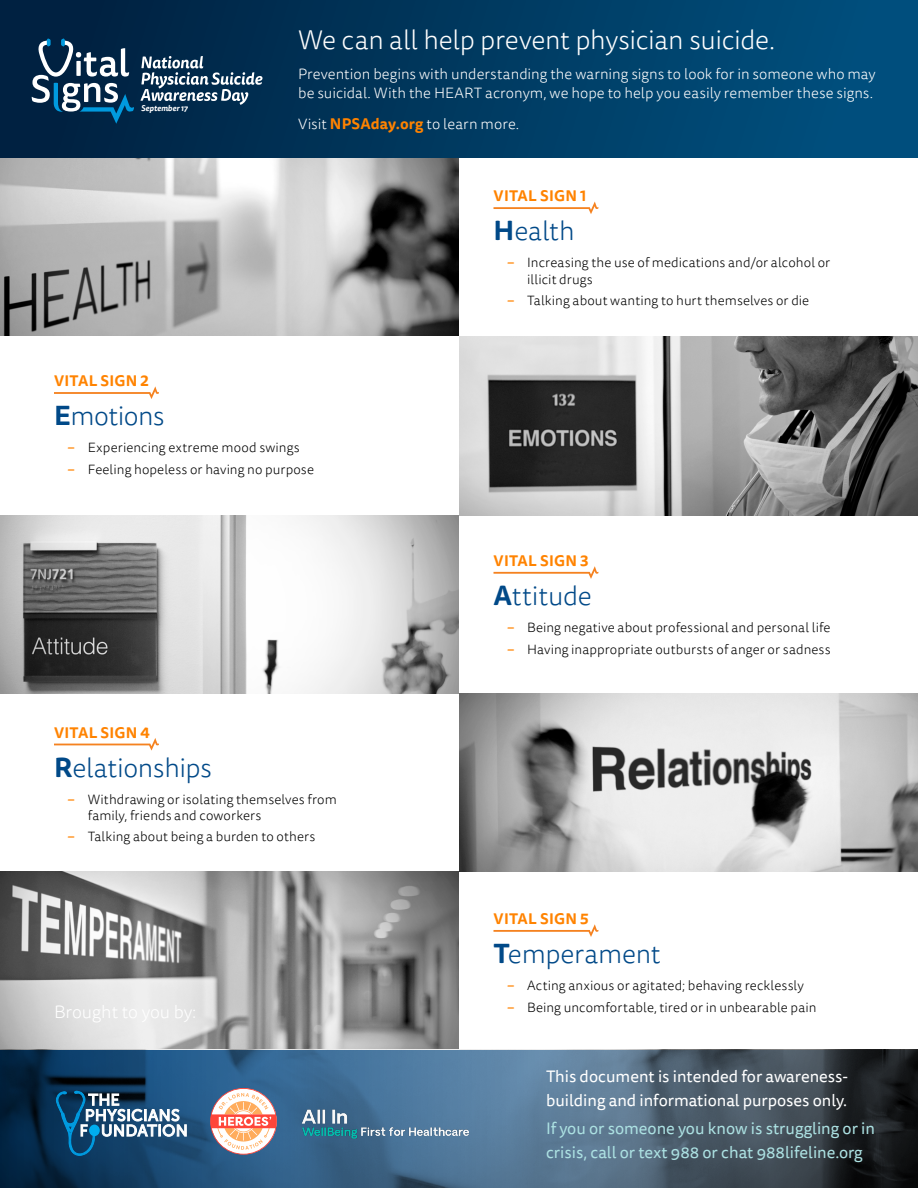
<style>
.page{position:relative;width:918px;height:1188px;background:#fff}
.page>*{position:absolute;margin:0;border:0;box-sizing:border-box;transform-origin:0 0}
.t1{font:300 27px "Tisa Sans Pro";letter-spacing:-.015em;color:#004988}
.t2{font:300 27px "Tisa Sans Pro";letter-spacing:-.015em;color:#fff}
.t3{font:16.5px/24px "Tisa Sans Pro";color:#ace1e2}
.t4{font:16.5px/24px "Tisa Sans Pro";color:#fff}
.t5{font:300 15px/19.5px "Tisa Sans Pro";color:#fff}
.t6{font:700 15px "Tisa Sans Pro";letter-spacing:.02em;color:#ff8300}
.t7{font:300 13.5px/16.2px "Tisa Sans Pro";letter-spacing:.005em;color:#000}
.t8{font:italic 700 8.1px "Tisa Sans Pro";color:#fff}
.s1{font-weight:700;color:#ff8300}
.s2{font-weight:700}
.s3{font-weight:400;font-size:15px;color:#ff8300}
</style>
<div class="page">
<img style="left:0;top:157px;width:459px;height:178px">
<img style="left:459px;top:337px;width:459px;height:178px">
<img style="left:0;top:515px;width:459px;height:178px">
<img style="left:459px;top:693px;width:459px;height:179px">
<img style="left:0;top:872px;width:459px;height:178px">
<svg style="left:494px;top:202px;width:105px;height:12px"></svg>
<svg style="left:54px;top:386px;width:105px;height:13px"></svg>
<svg style="left:494px;top:566px;width:105px;height:13px"></svg>
<svg style="left:54px;top:738px;width:105px;height:13px"></svg>
<svg style="left:494px;top:924px;width:105px;height:13px"></svg>
<div style="left:0;top:0;width:918px;height:157px;background:linear-gradient(to right,#001f3d,#005281)"></div>
<svg style="left:32px;top:39px;width:102px;height:85px"></svg>
<svg style="left:140px;top:56px;width:122px;height:49px;background:#405f78"></svg>
<svg style="left:0;top:1050px;width:918px;height:138px;background:#3c5870"></svg>
<svg style="left:56px;top:999px;width:131px;height:164px;background:#64829b"></svg>
<div style="left:89px;top:1125px;width:11px;height:11px;background:#00aeef;border-radius:50%"></div>
<svg style="left:210px;top:1088px;width:67px;height:67px"></svg>
<img style="left:288px;top:1103px;width:198px;height:41px">
<p class="t8" style="left:141px;top:103px;width:48px">September 17</p>
<h1 class="t2" style="left:298px;top:22px;width:479px">We can all help prevent physician suicide.</h1>
<p class="t5" style="left:298px;top:65px;width:579px">Prevention begins with understanding the warning signs to look for in someone who may be suicidal. With the HEART acronym, we hope to help you easily remember these signs.</p>
<p class="t5" style="left:298px;top:114px;width:223px">Visit <span class="s1">NPSAday.org</span> to learn more.</p>
<p class="t6" style="left:494px;top:185px;width:94px">VITAL SIGN 1</p>
<h1 class="t1" style="left:494px;top:214px;width:83px"><span class="s2">H</span>ealth</h1>
<p class="t7" style="left:527px;top:255px;width:305px;text-indent:-20px"><span class="s3">–</span> Increasing the use of medications and/or alcohol or illicit drugs</p>
<p class="t7" style="left:507px;top:293px;width:304px"><span class="s3">–</span> Talking about wanting to hurt themselves or die</p>
<p class="t6" style="left:54px;top:370px;width:96px">VITAL SIGN 2</p>
<h1 class="t1" style="left:54px;top:399px;width:112px"><span class="s2">E</span>motions</h1>
<p class="t7" style="left:68px;top:440px;width:234px"><span class="s3">–</span> Experiencing extreme mood swings</p>
<p class="t7" style="left:68px;top:462px;width:248px"><span class="s3">–</span> Feeling hopeless or having no purpose</p>
<p class="t6" style="left:54px;top:721px;width:97px">VITAL SIGN 4</p>
<h1 class="t1" style="left:54px;top:750px;width:160px"><span class="s2">R</span>elationships</h1>
<p class="t7" style="left:88px;top:791px;width:251px;text-indent:-20px"><span class="s3">–</span> Withdrawing or isolating themselves from family, friends and coworkers</p>
<p class="t7" style="left:68px;top:829px;width:249px"><span class="s3">–</span> Talking about being a burden to others</p>
<p class="t6" style="left:494px;top:550px;width:97px">VITAL SIGN 3</p>
<h1 class="t1" style="left:494px;top:578px;width:100px"><span class="s2">A</span>ttitude</h1>
<p class="t7" style="left:507px;top:620px;width:325px"><span class="s3">–</span> Being negative about professional and personal life</p>
<p class="t7" style="left:507px;top:641px;width:325px"><span class="s3">–</span> Having inappropriate outbursts of anger or sadness</p>
<p class="t6" style="left:494px;top:908px;width:96px">VITAL SIGN 5</p>
<h1 class="t1" style="left:494px;top:936px;width:169px"><span class="s2">T</span>emperament</h1>
<p class="t7" style="left:507px;top:978px;width:298px"><span class="s3">–</span> Acting anxious or agitated; behaving recklessly</p>
<p class="t7" style="left:507px;top:999px;width:311px"><span class="s3">–</span> Being uncomfortable, tired or in unbearable pain</p>
<p class="t4" style="left:546px;top:1064px;width:304px">This document is intended for awareness&shy;building and informational purposes only.</p>
<p class="t3" style="left:546px;top:1117px;width:331px">If you or someone you know is struggling or in crisis, call or text 988 or chat 988lifeline.org</p>
</div>
